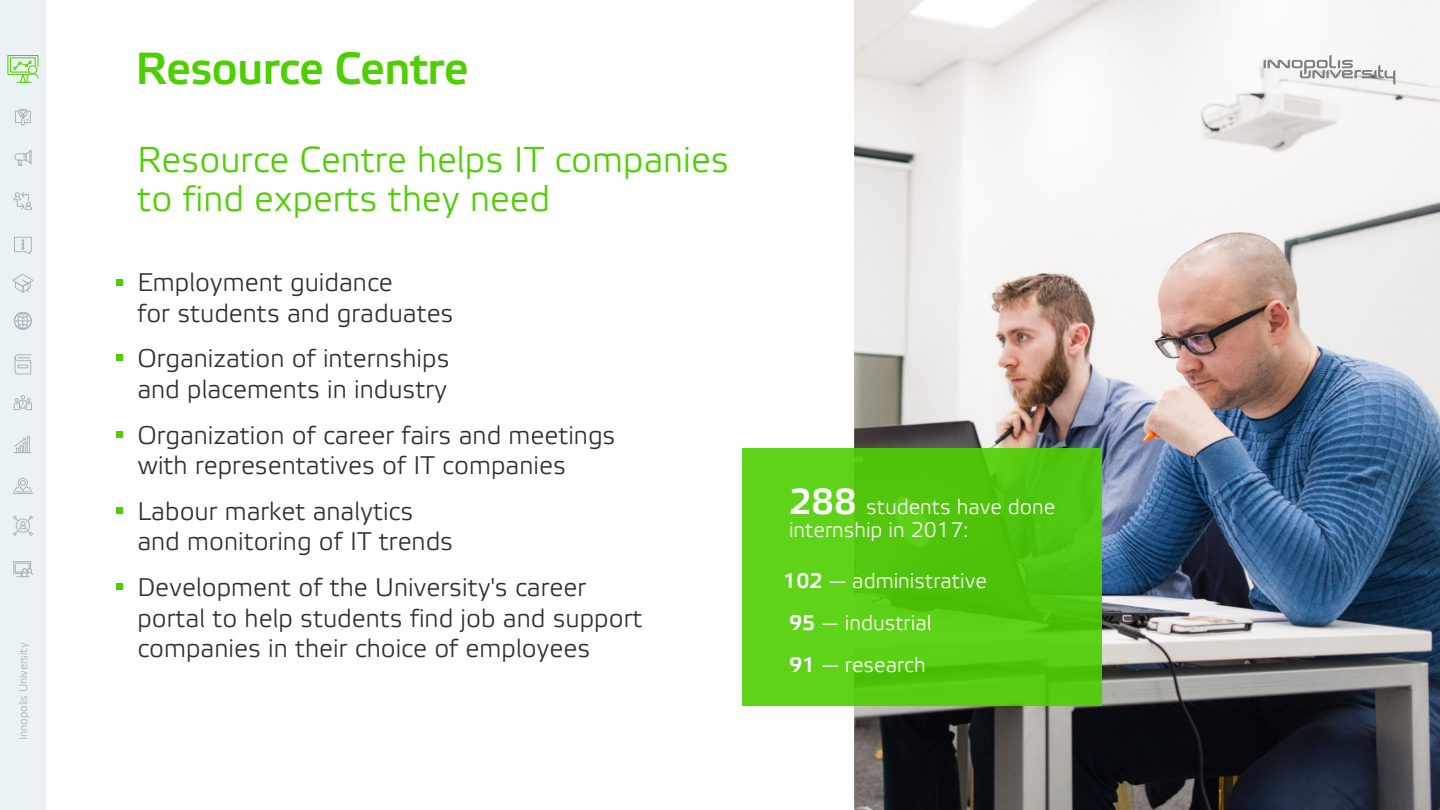
<style>
.page{position:relative;width:1440px;height:810px;background:#fff}
.page>*{position:absolute;margin:0;border:0;box-sizing:border-box;transform-origin:0 0}
.t1{font:45px "Elektra Medium Pro";letter-spacing:-.02em;color:#4dcf00}
.t2{font:36px/38.2px "Elektra Light Pro";color:#4dcf00}
.t3{font:25.5px/30.6px "Elektra Light Pro";color:#303030}
.t4{font:21px/22.5px "Elektra Light Pro";color:#fff}
.t5{font:11.25px "Elektra Light Pro";letter-spacing:-.015em;color:#adb4ba}
.s1{font-family:"Elektra Medium Pro";font-size:36px}
.s2{font-family:"Elektra Medium Pro"}
</style>
<div class="page">
<svg style="left:117px;top:279px;width:6px;height:6px"></svg>
<div style="left:117px;top:354px;width:6px;height:7px;background:#4dcf00"></div>
<svg style="left:117px;top:431px;width:6px;height:6px"></svg>
<svg style="left:117px;top:507px;width:6px;height:6px"></svg>
<svg style="left:117px;top:584px;width:6px;height:6px"></svg>
<img style="left:855px;top:0;width:585px;height:810px">
<div style="left:0;top:0;width:45px;height:810px;background:#ebf2f5"></div>
<svg style="left:1264px;top:55px;width:131px;height:30px"></svg>
<svg style="left:7px;top:55px;width:32px;height:28px"></svg>
<div style="left:27px;top:436px;width:3px;height:17px;border:1px solid #adb4ba"></div>
<svg style="left:14px;top:438px;width:17px;height:15px"></svg>
<svg style="left:14px;top:395px;width:18px;height:15px"></svg>
<svg style="left:15px;top:354px;width:16px;height:20px"></svg>
<svg style="left:14px;top:312px;width:18px;height:18px"></svg>
<svg style="left:12px;top:274px;width:22px;height:19px"></svg>
<svg style="left:14px;top:237px;width:18px;height:18px"></svg>
<svg style="left:15px;top:109px;width:16px;height:17px"></svg>
<svg style="left:13px;top:516px;width:19px;height:19px"></svg>
<svg style="left:14px;top:192px;width:18px;height:18px"></svg>
<svg style="left:15px;top:150px;width:17px;height:16px"></svg>
<svg style="left:13px;top:478px;width:20px;height:16px"></svg>
<svg style="left:14px;top:561px;width:17px;height:13px"></svg>
<div style="left:15px;top:563px;width:14px;height:9px;background:#ebf2f5;border:1px solid #adb4ba"></div>
<svg style="left:17px;top:569px;width:16px;height:8px"></svg>
<div style="left:742px;top:449px;width:359px;height:257px;background:linear-gradient(to right,#60d319,#4dc20a)"></div>
<p class="t5" style="left:17px;top:740px;width:98px;rotate:-90deg">Innopolis University</p>
<h1 class="t1" style="left:135px;top:44px;width:335px">Resource Centre</h1>
<h2 class="t2" style="left:137px;top:142px;width:593px">Resource Centre helps IT companies to find experts they need</h2>
<p class="t3" style="left:137px;top:268px;width:318px">Employment guidance<br>for students and graduates</p>
<p class="t3" style="left:137px;top:344px;width:314px">Organization of internships and placements in industry</p>
<p class="t3" style="left:137px;top:420px;width:480px">Organization of career fairs and meetings with representatives of IT companies</p>
<p class="t3" style="left:137px;top:497px;width:317px">Labour market analytics and monitoring of IT trends</p>
<p class="t3" style="left:137px;top:573px;width:507px">Development of the University's career portal to help students find job and support companies in their choice of employees</p>
<p class="t4" style="left:789px;top:497px;width:268px"><span class="s1">288</span> students have done internship in 2017:</p>
<p class="t4" style="left:783px;top:570px;width:205px"><span class="s2">102</span> — administrative</p>
<p class="t4" style="left:789px;top:602px;width:144px;line-height:42px"><span class="s2">95</span> — industrial<br><span class="s2">91</span> — research</p>
</div>
